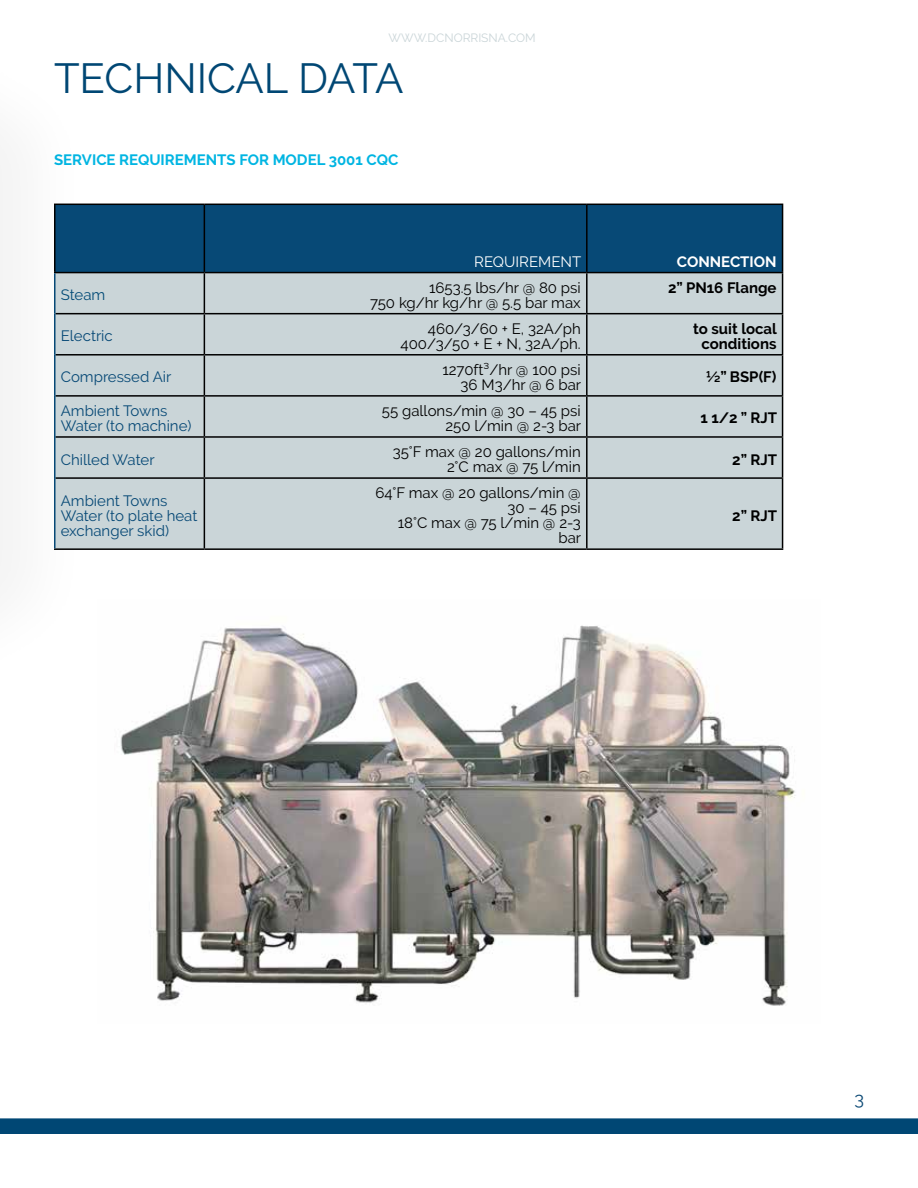
<style>
.page{position:relative;width:918px;height:1188px;background:#fff}
.page>*{position:absolute;margin:0;border:0;box-sizing:border-box;transform-origin:0 0}
.t1{font:42px "Raleway";color:#004774}
.t2{font:18px "Raleway";color:#0a4874}
.t3{font:15px/15px "Raleway";color:#000;text-align:right}
.t4{font:15px/15px "Raleway";color:#074976}
.t5{font:700 15px/15px "Raleway";color:#000;text-align:center}
.t6{font:700 15px "Raleway";color:#00b5e2}
.t7{font:15px "Raleway";color:#fff}
.t8{font:700 15px "Raleway";color:#fff}
.t9{font:15px "Raleway";letter-spacing:-.005em;color:#034b77}
.t10{font:12px "Raleway";color:#cad5d8}
</style>
<div class="page">
<svg style="left:0;top:165px;width:3px;height:401px"></svg>
<div style="left:0;top:1118px;width:918px;height:16px;background:#004774"></div>
<div style="left:56px;top:205px;width:726px;height:67px;background:#074976"></div>
<div style="left:56px;top:273px;width:726px;height:275px;background:#cad5d8"></div>
<hr style="left:54px;top:204px;width:150px;height:1px;background:#000">
<hr style="left:54px;top:205px;width:2px;height:67px;background:#000">
<hr style="left:204px;top:204px;width:383px;height:1px;background:#000">
<hr style="left:204px;top:205px;width:1px;height:67px;background:#000">
<hr style="left:587px;top:204px;width:196px;height:1px;background:#000">
<hr style="left:586px;top:205px;width:2px;height:67px;background:#000">
<hr style="left:782px;top:205px;width:1px;height:67px;background:#000">
<hr style="left:54px;top:272px;width:150px;height:1px;background:#000">
<hr style="left:204px;top:272px;width:383px;height:1px;background:#000">
<hr style="left:204px;top:273px;width:1px;height:40px;background:#000">
<hr style="left:587px;top:272px;width:196px;height:1px;background:#000">
<hr style="left:586px;top:273px;width:2px;height:40px;background:#000">
<hr style="left:782px;top:273px;width:1px;height:40px;background:#000">
<hr style="left:56px;top:313px;width:148px;height:1px;background:#000">
<hr style="left:204px;top:313px;width:383px;height:1px;background:#000">
<hr style="left:204px;top:314px;width:1px;height:40px;background:#000">
<hr style="left:587px;top:313px;width:196px;height:1px;background:#000">
<hr style="left:586px;top:314px;width:2px;height:40px;background:#000">
<hr style="left:782px;top:314px;width:1px;height:40px;background:#000">
<hr style="left:56px;top:354px;width:148px;height:2px;background:#000">
<hr style="left:204px;top:354px;width:383px;height:2px;background:#000">
<hr style="left:204px;top:356px;width:1px;height:39px;background:#000">
<hr style="left:587px;top:354px;width:196px;height:2px;background:#000">
<hr style="left:586px;top:356px;width:2px;height:39px;background:#000">
<hr style="left:782px;top:356px;width:1px;height:39px;background:#000">
<hr style="left:56px;top:395px;width:148px;height:2px;background:#000">
<hr style="left:204px;top:395px;width:383px;height:2px;background:#000">
<hr style="left:204px;top:397px;width:1px;height:39px;background:#000">
<hr style="left:587px;top:395px;width:196px;height:2px;background:#000">
<hr style="left:586px;top:397px;width:2px;height:39px;background:#000">
<hr style="left:782px;top:397px;width:1px;height:39px;background:#000">
<hr style="left:56px;top:436px;width:148px;height:2px;background:#000">
<hr style="left:204px;top:436px;width:383px;height:2px;background:#000">
<hr style="left:204px;top:438px;width:1px;height:39px;background:#000">
<hr style="left:587px;top:436px;width:196px;height:2px;background:#000">
<hr style="left:586px;top:438px;width:2px;height:39px;background:#000">
<hr style="left:782px;top:438px;width:1px;height:39px;background:#000">
<hr style="left:56px;top:477px;width:148px;height:2px;background:#000">
<hr style="left:204px;top:477px;width:383px;height:2px;background:#000">
<hr style="left:204px;top:479px;width:1px;height:69px;background:#000">
<hr style="left:587px;top:477px;width:196px;height:2px;background:#000">
<hr style="left:586px;top:479px;width:2px;height:69px;background:#000">
<hr style="left:782px;top:479px;width:1px;height:69px;background:#000">
<hr style="left:54px;top:548px;width:150px;height:2px;background:#000">
<hr style="left:204px;top:548px;width:383px;height:2px;background:#000">
<hr style="left:587px;top:548px;width:196px;height:2px;background:#000">
<hr style="left:54px;top:273px;width:2px;height:41px;background:#074976">
<hr style="left:54px;top:314px;width:2px;height:41px;background:#074976">
<hr style="left:54px;top:355px;width:2px;height:41px;background:#074976">
<hr style="left:54px;top:396px;width:2px;height:41px;background:#074976">
<hr style="left:54px;top:437px;width:2px;height:41px;background:#074976">
<hr style="left:54px;top:478px;width:2px;height:70px;background:#074976">
<img style="left:120px;top:625px;width:676px;height:381px">
<p class="t10" style="left:389px;top:31px;width:149px">WWW.DCNORRISNA.COM</p>
<h1 class="t1" style="left:54px;top:54px;width:351px">TECHNICAL DATA</h1>
<p class="t6" style="left:54px;top:152px;width:346px">SERVICE REQUIREMENTS FOR MODEL 3001 CQC</p>
<p class="t7" style="left:474px;top:253px;width:108px">REQUIREMENT</p>
<p class="t8" style="left:677px;top:253px;width:101px">CONNECTION</p>
<p class="t9" style="left:61px;top:286px;width:46px">Steam</p>
<p class="t3" style="left:370px;top:280px;width:212px">1653.5 lbs/hr @ 80 psi<br>750 kg/hr kg/hr @ 5.5 bar max</p>
<p class="t5" style="left:668px;top:280px;width:110px">2” PN16 Flange</p>
<p class="t4" style="left:61px;top:328px;width:54px">Electric</p>
<p class="t3" style="left:401px;top:321px;width:182px">460/3/60 + E, 32A/ph<br>400/3/50 + E + N, 32A/ph.</p>
<p class="t5" style="left:693px;top:321px;width:85px">to suit local conditions</p>
<p class="t4" style="left:61px;top:370px;width:112px">Compressed Air</p>
<p class="t3" style="left:442px;top:362px;width:140px">1270ft³/hr @ 100 psi<br>36 M3/hr @ 6 bar</p>
<p class="t5" style="left:706px;top:370px;width:72px">½” BSP(F)</p>
<p class="t4" style="left:61px;top:403px;width:132px">Ambient Towns<br>Water (to machine)</p>
<p class="t3" style="left:382px;top:403px;width:201px">55 gallons/min @ 30 – 45 psi<br>250 l/min @ 2-3 bar</p>
<p class="t5" style="left:701px;top:411px;width:78px">1 1/2 ” RJT</p>
<p class="t4" style="left:61px;top:452px;width:95px">Chilled Water</p>
<p class="t3" style="left:393px;top:444px;width:190px">35°F max @ 20 gallons/min<br>2°C max @ 75 l/min</p>
<p class="t5" style="left:732px;top:452px;width:46px">2” RJT</p>
<p class="t4" style="left:61px;top:493px;width:138px">Ambient Towns<br>Water (to plate heat exchanger skid)</p>
<p class="t3" style="left:375px;top:485px;width:207px">64°F max @ 20 gallons/min @<br>30 – 45 psi<br>18°C max @ 75 l/min @ 2-3 bar</p>
<p class="t5" style="left:732px;top:508px;width:46px">2” RJT</p>
<p class="t2" style="left:854px;top:1089px;width:11px">3</p>
</div>
